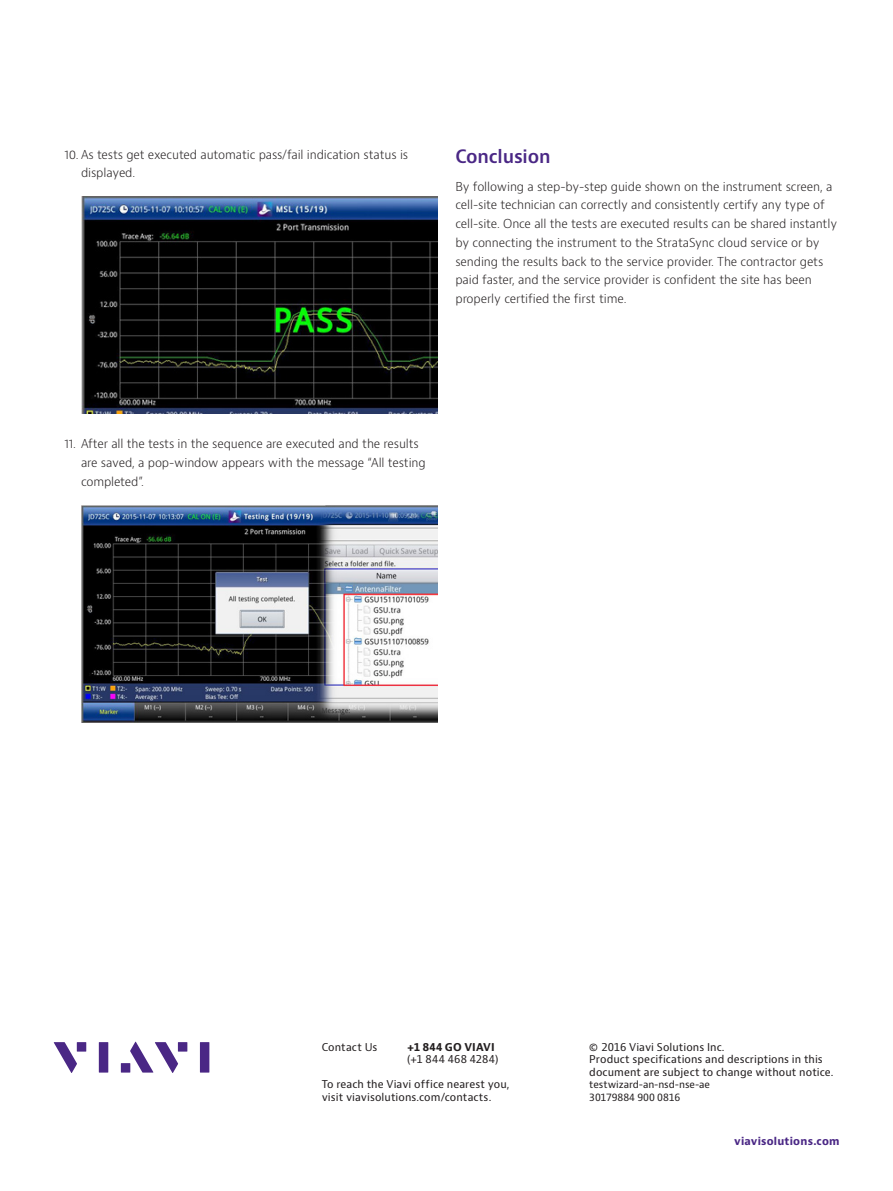
<style>
.page{position:relative;width:893px;height:1191px;background:#fff}
.page>*{position:absolute;margin:0;border:0;box-sizing:border-box;transform-origin:0 0}
.Header_12_16{font:600 18px "Bernino Sans";letter-spacing:-.01em;color:#4a2785}
.Body_text_8_12_5{font:300 12px/18.8px "Bernino Sans";letter-spacing:-.01em;color:#231f20}
.t1{font:10.5px/12.6px "Bernino Sans";letter-spacing:.005em;color:#231f20}
.t2{font:700 10.5px "Bernino Sans";letter-spacing:.02em;color:#4a2785}
.t3{font:700 10.5px "Bernino Sans";letter-spacing:.015em;color:#231f20}
.t4{font:9.75px/12.6px "Bernino Sans";letter-spacing:-.005em;color:#231f20}
</style>
<div class="page">
<svg style="left:54px;top:1042px;width:23px;height:31px"></svg>
<div style="left:77px;top:1042px;width:9px;height:9px;background:#4a2785"></div>
<div style="left:99px;top:1042px;width:9px;height:30px;background:#4a2785"></div>
<div style="left:178px;top:1042px;width:9px;height:9px;background:#4a2785"></div>
<div style="left:200px;top:1042px;width:9px;height:30px;background:#4a2785"></div>
<svg style="left:130px;top:1041px;width:48px;height:32px"></svg>
<div style="left:121px;top:1063px;width:9px;height:9px;background:#4a2785"></div>
<img style="left:81px;top:196px;width:356px;height:217px">
<img style="left:81px;top:505px;width:356px;height:217px">
<p class="Body_text_8_12_5" style="left:81px;top:145px;width:329px;text-indent:-16px">10. As tests get executed automatic pass/fail indication status is displayed.</p>
<p class="Header_12_16" style="left:455px;top:145px;width:97px">Conclusion</p>
<p class="Body_text_8_12_5" style="left:455px;top:177px;width:383px">By following a step-by-step guide shown on the instrument screen, a cell-site technician can correctly and consistently certify any type of cell-site. Once all the tests are executed results can be shared instantly by connecting the instrument to the StrataSync cloud service or by sending the results back to the service provider. The contractor gets paid faster, and the service provider is confident the site has been properly certified the first time.</p>
<p class="Body_text_8_12_5" style="left:81px;top:435px;width:346px;text-indent:-16px">11. After all the tests in the sequence are executed and the results are saved, a pop-window appears with the message “All testing completed”.</p>
<p class="t1" style="left:322px;top:1040px;width:57px">Contact Us</p>
<p class="t3" style="left:407px;top:1040px;width:89px">+1 844 GO VIAVI</p>
<p class="t1" style="left:407px;top:1053px;width:93px">(+1 844 468 4284)</p>
<p class="t1" style="left:322px;top:1078px;width:189px">To reach the Viavi office nearest you, visit viavisolutions.com/contacts.</p>
<p class="t1" style="left:589px;top:1040px;width:246px">© 2016 Viavi Solutions Inc.<br>Product specifications and descriptions in this document are subject to change without notice.</p>
<p class="t4" style="left:589px;top:1078px;width:122px">testwizard-an-nsd-nse-ae<br>30179884 900 0816</p>
<p class="t2" style="left:734px;top:1134px;width:107px">viavisolutions.com</p>
</div>
